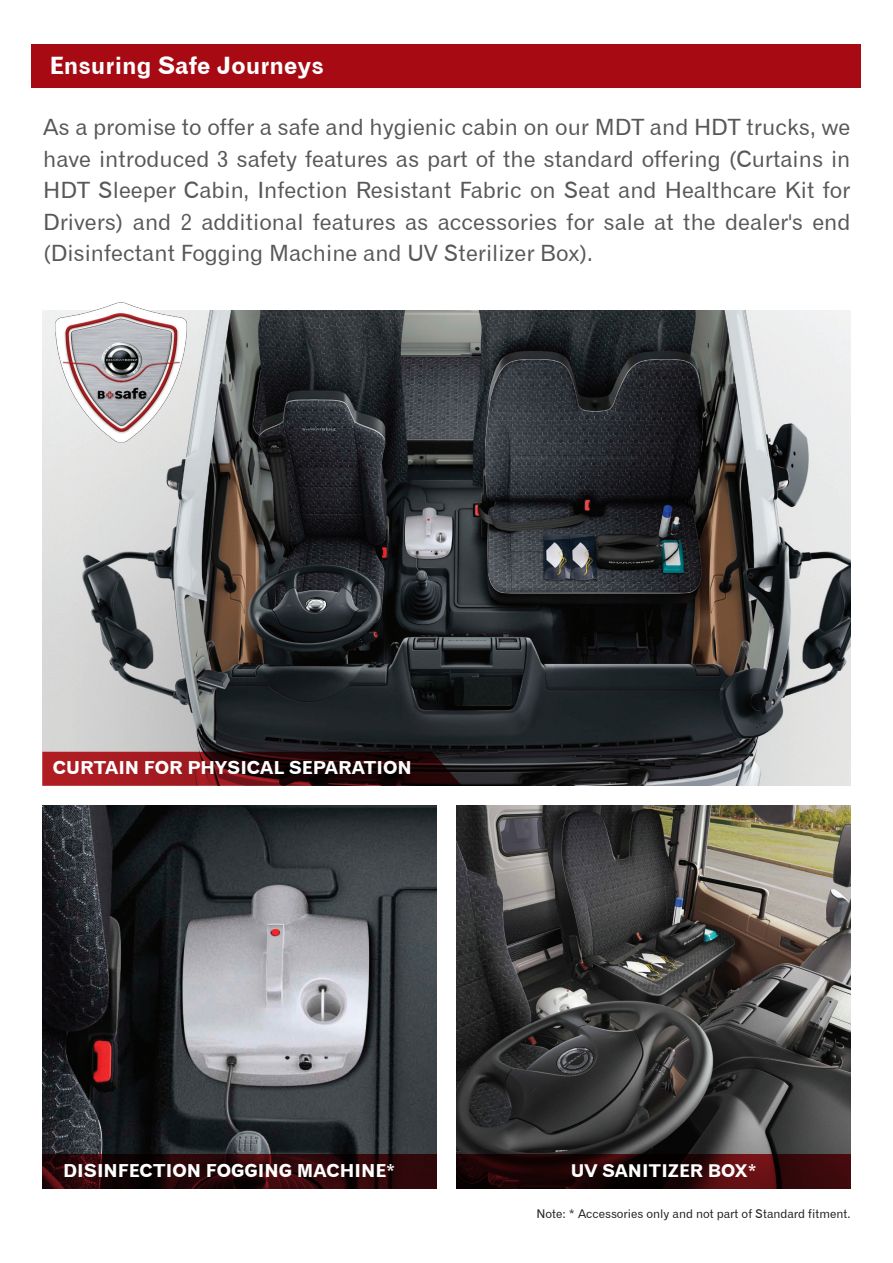
<style>
.page{position:relative;width:893px;height:1263px;background:#fff}
.page>*{position:absolute;margin:0;border:0;box-sizing:border-box;transform-origin:0 0}
.t1{font:24px "Gothic 720 BT Bold B";color:#fff}
.t2{font:22.5px/31.5px "Gothic 720 BT Roman B";color:#57585a;text-align:justify}
.t3{font:18px "Gothic 720 BT Bold B";color:#fff}
.t4{font:17.7px "Gothic 720 BT Bold B";color:#fff}
.t5{font:12px "Gothic 720 BT Roman B";color:#231f20}
</style>
<div class="page">
<img style="left:43px;top:806px;width:393px;height:348px">
<svg style="left:43px;top:1154px;width:393px;height:34px;background:#270609"></svg>
<img style="left:456px;top:806px;width:394px;height:348px">
<svg style="left:456px;top:1154px;width:394px;height:34px;background:#2a0608"></svg>
<img style="left:43px;top:311px;width:807px;height:475px">
<svg style="left:43px;top:752px;width:419px;height:34px;background:#591013"></svg>
<img style="left:49px;top:302px;width:144px;height:145px">
<div style="left:32px;top:44px;width:829px;height:44px;background:#a70a12"></div>
<img style="left:796px;top:358px;width:55px;height:736px">
<p class="t1" style="left:50px;top:50px;width:276px">Ensuring Safe Journeys</p>
<p class="t2" style="left:43px;top:111px;width:809px">As a promise to offer a safe and hygienic cabin on our MDT and HDT trucks, we have introduced 3 safety features as part of the standard offering (Curtains in HDT Sleeper Cabin, Infection Resistant Fabric on Seat and Healthcare Kit for Drivers) and 2 additional features as accessories for sale at the dealer's end (Disinfectant Fogging Machine and UV Sterilizer Box).</p>
<p class="t3" style="left:53px;top:757px;width:360px">CURTAIN FOR PHYSICAL SEPARATION</p>
<p class="t3" style="left:63px;top:1160px;width:333px">DISINFECTION FOGGING MACHINE*</p>
<p class="t4" style="left:571px;top:1160px;width:187px">UV SANITIZER BOX*</p>
<p class="t5" style="left:536px;top:1206px;width:315px">Note: * Accessories only and not part of Standard fitment.</p>
</div>
